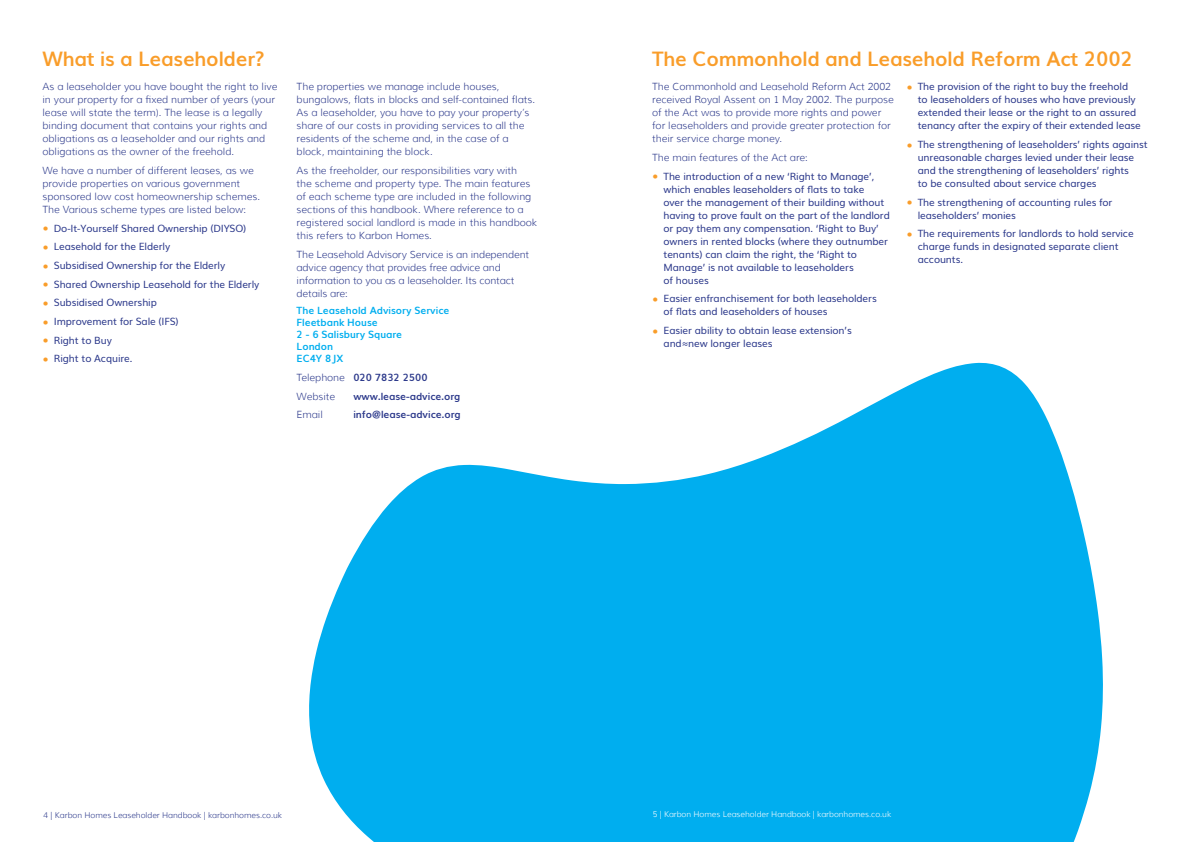
<style>
.page{position:relative;width:1191px;height:842px;background:#fff}
.page>*{position:absolute;margin:0;border:0;box-sizing:border-box;transform-origin:0 0}
.t1{font:700 20px "Muli";letter-spacing:-.01em;color:#f99d2a}
.t2{font:300 10px/13px "Muli";color:#2c398b}
.t3{font:10px/13px "Muli";letter-spacing:-.01em;color:#2c398b}
.t4{font:700 10px/12px "Muli";color:#00aeef}
.t5{font:700 10px "Muli";color:#2c398b}
.t6{font:300 8px "Muli";color:#2c398b}
.t7{font:300 8px "Muli";color:#fff}
.s1{font-size:13px;color:#f99d2a}
.s2{font-weight:700}
</style>
<div class="page">
<svg style="left:309px;top:362px;width:794px;height:480px;fill:#00aeef"></svg>
<h1 class="t1" style="left:43px;top:43px;width:224px">What is a Leaseholder?</h1>
<p class="t2" style="left:43px;top:80px;width:236px">As a leaseholder you have bought the right to live in your property for a fixed number of years (your lease will state the term). The lease is a legally binding document that contains your rights and obligations as a leaseholder and our rights and obligations as the owner of the freehold.</p>
<p class="t2" style="left:43px;top:164px;width:219px">We have a number of different leases, as we provide properties on various government sponsored low cost homeownership schemes.<br>The Various scheme types are listed below:</p>
<p class="t3" style="left:43px;top:221px;width:205px"><span class="s1">•</span> Do-It-Yourself Shared Ownership (DIYSO)</p>
<p class="t3" style="left:43px;top:240px;width:129px"><span class="s1">•</span> Leasehold for the Elderly</p>
<p class="t3" style="left:43px;top:258px;width:184px"><span class="s1">•</span> Subsidised Ownership for the Elderly</p>
<p class="t3" style="left:43px;top:277px;width:218px"><span class="s1">•</span> Shared Ownership Leasehold for the Elderly</p>
<p class="t3" style="left:43px;top:296px;width:116px"><span class="s1">•</span> Subsidised Ownership</p>
<p class="t3" style="left:43px;top:314px;width:138px"><span class="s1">•</span> Improvement for Sale (IFS)</p>
<p class="t3" style="left:43px;top:333px;width:71px"><span class="s1">•</span> Right to Buy</p>
<p class="t3" style="left:43px;top:352px;width:91px"><span class="s1">•</span> Right to Acquire.</p>
<p class="t2" style="left:297px;top:80px;width:240px">The properties we manage include houses, bungalows, flats in blocks and self-contained flats.<br>As a leaseholder, you have to pay your property’s share of our costs in providing services to all the residents of the scheme and, in the case of a block, maintaining the block.</p>
<p class="t2" style="left:297px;top:164px;width:242px">As the freeholder, our responsibilities vary with<br>the scheme and property type. The main features of each scheme type are included in the following sections of this handbook. Where reference to a registered social landlord is made in this handbook this refers to Karbon Homes.</p>
<p class="t2" style="left:297px;top:248px;width:234px">The Leasehold Advisory Service is an independent advice agency that provides free advice and information to you as a leaseholder. Its contact details are:</p>
<p class="t4" style="left:297px;top:304px;width:154px">The Leasehold Advisory Service<br>Fleetbank House<br>2 - 6 Salisbury Square<br>London<br>EC4Y 8JX</p>
<p class="t2" style="left:297px;top:368px;width:132px;line-height:18.7px">Telephone <span class="s2">020 7832 2500<br></span>Website</p>
<p class="t5" style="left:353px;top:388px;width:108px">www.lease-advice.org</p>
<p class="t2" style="left:297px;top:408px;width:28px">Email</p>
<p class="t5" style="left:353px;top:407px;width:109px">info@lease-advice.org</p>
<h1 class="t1" style="left:652px;top:43px;width:482px">The Commonhold and Leasehold Reform Act 2002</h1>
<p class="t2" style="left:652px;top:80px;width:243px">The Commonhold and Leasehold Reform Act 2002 received Royal Assent on 1 May 2002. The purpose of the Act was to provide more rights and power for leaseholders and provide greater protection for their service charge money.</p>
<p class="t2" style="left:652px;top:151px;width:157px">The main features of the Act are:</p>
<p class="t3" style="left:663px;top:169px;width:228px;text-indent:-11px"><span class="s1">•</span> The introduction of a new ‘Right to Manage’, which enables leaseholders of flats to take<br>over the management of their building without having to prove fault on the part of the landlord or pay them any compensation. ‘Right to Buy’ owners in rented blocks (where they outnumber tenants) can claim the right, the ‘Right to Manage’ is not available to leaseholders<br>of houses</p>
<p class="t3" style="left:663px;top:292px;width:215px;text-indent:-11px"><span class="s1">•</span> Easier enfranchisement for both leaseholders of flats and leaseholders of houses</p>
<p class="t3" style="left:663px;top:323px;width:190px;text-indent:-11px"><span class="s1">•</span> Easier ability to obtain lease extension’s and≈new longer leases</p>
<p class="t3" style="left:917px;top:80px;width:225px;text-indent:-11px"><span class="s1">•</span> The provision of the right to buy the freehold<br>to leaseholders of houses who have previously extended their lease or the right to an assured tenancy after the expiry of their extended lease</p>
<p class="t3" style="left:917px;top:137px;width:232px;text-indent:-11px"><span class="s1">•</span> The strengthening of leaseholders’ rights against unreasonable charges levied under their lease and the strengthening of leaseholders’ rights<br>to be consulted about service charges</p>
<p class="t3" style="left:917px;top:195px;width:196px;text-indent:-11px"><span class="s1">•</span> The strengthening of accounting rules for leaseholders’ monies</p>
<p class="t3" style="left:917px;top:227px;width:218px;text-indent:-11px"><span class="s1">•</span> The requirements for landlords to hold service charge funds in designated separate client accounts.</p>
<p class="t6" style="left:44px;top:810px;width:240px">4 | Karbon Homes Leaseholder Handbook | karbonhomes.co.uk</p>
<p class="t7" style="left:652px;top:810px;width:240px">5 | Karbon Homes Leaseholder Handbook | karbonhomes.co.uk</p>
</div>
